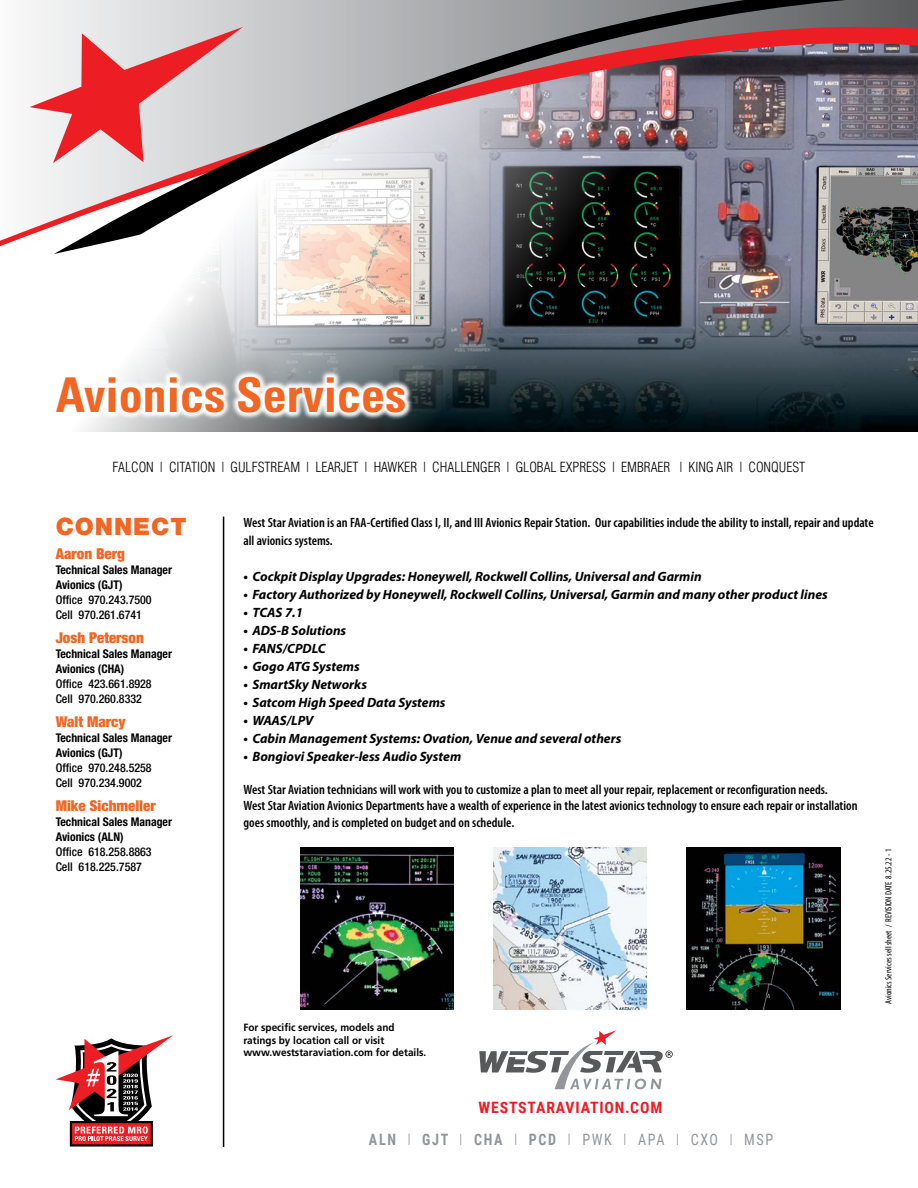
<style>
.page{position:relative;width:918px;height:1188px;background:#fff}
.page>*{position:absolute;margin:0;border:0;box-sizing:border-box;transform-origin:0 0}
.t1{font:700 condensed 48px "Univers";color:#f26522}
.t2{font:900 24px "Helvetica Neue";letter-spacing:.04em;color:#f26522}
.t3{font:700 15.75px "Roboto Condensed";letter-spacing:.115em;color:#939598;scale:.9 1}
.t4{font:700 15.75px "Roboto Condensed";letter-spacing:.055em;color:#ed1d24}
.t5{font:900 condensed 15px "Helvetica Neue";color:#f26522}
.t6{font:300 condensed 13.65px "Helvetica";color:#000}
.t7{font:600 condensed 13.5px/16.5px "Myriad Pro";color:#000}
.t8{font:italic 700 13.5px "Myriad Pro";color:#000}
.t9{font:700 condensed 12px/15px "Helvetica Neue";color:#000}
.t10{font:500 condensed 12px/15px "Helvetica Neue";color:#000}
.t11{font:700 10.5px/12.6px "Frutiger";color:#000;scale:.95 1}
.t12{font:condensed 9px "Myriad Pro";color:#000}
.s1{font-weight:300}
.s2{font-weight:400}
</style>
<div class="page">
<hr style="left:223px;top:517px;width:1px;height:630px;background:#000">
<img style="left:301px;top:847px;width:153px;height:162px">
<img style="left:494px;top:847px;width:153px;height:162px">
<img style="left:687px;top:847px;width:153px;height:162px">
<svg style="left:479px;top:1030px;width:194px;height:59px"></svg>
<svg style="left:56px;top:1035px;width:117px;height:112px"></svg>
<svg style="left:84px;top:254px;width:834px;height:178px;background:#72767a"></svg>
<svg style="left:84px;top:370px;width:329px;height:50px"></svg>
<svg style="left:0;top:5px;width:54px;height:242px"></svg>
<img style="left:54px;top:0;width:864px;height:254px">
<svg style="left:30px;top:27px;width:213px;height:136px;background:#e3a6a9"></svg>
<h1 class="t1" style="left:56px;top:366px;width:352px">Avionics Services</h1>
<p class="t6" style="left:113px;top:460px;width:694px">FALCON | CITATION | GULFSTREAM | LEARJET | HAWKER | CHALLENGER | GLOBAL EXPRESS | EMBRAER | KING AIR | CONQUEST</p>
<p class="t7" style="left:243px;top:513px;width:632px;line-height:18px">West Star Aviation is an FAA-Certified Class I, II, and III Avionics Repair Station. Our capabilities include the ability to install, repair and update all avionics systems.</p>
<p class="t8" style="left:243px;top:567px;width:460px">• Cockpit Display Upgrades: Honeywell, Rockwell Collins, Universal and Garmin</p>
<p class="t8" style="left:243px;top:585px;width:586px">• Factory Authorized by Honeywell, Rockwell Collins, Universal, Garmin and many other product lines</p>
<p class="t8" style="left:243px;top:603px;width:61px">• TCAS 7.1</p>
<p class="t8" style="left:243px;top:621px;width:104px">• ADS-B Solutions</p>
<p class="t8" style="left:243px;top:639px;width:84px">• FANS/CPDLC</p>
<p class="t8" style="left:243px;top:657px;width:118px">• Gogo ATG Systems</p>
<p class="t8" style="left:243px;top:675px;width:125px">• SmartSky Networks</p>
<p class="t8" style="left:243px;top:693px;width:204px">• Satcom High Speed Data Systems</p>
<p class="t8" style="left:243px;top:711px;width:72px">• WAAS/LPV</p>
<p class="t8" style="left:243px;top:729px;width:379px">• Cabin Management Systems: Ovation, Venue and several others</p>
<p class="t8" style="left:243px;top:747px;width:219px">• Bongiovi Speaker-less Audio System</p>
<p class="t7" style="left:243px;top:781px;width:616px">West Star Aviation technicians will work with you to customize a plan to meet all your repair, replacement or reconfiguration needs.<br>West Star Aviation Avionics Departments have a wealth of experience in the latest avionics technology to ensure each repair or installation goes smoothly, and is completed on budget and on schedule.</p>
<h2 class="t2" style="left:56px;top:512px;width:132px">CONNECT</h2>
<p class="t5" style="left:56px;top:544px;width:71px">Aaron Berg</p>
<p class="t9" style="left:56px;top:562px;width:118px">Technical Sales Manager<br>Avionics (GJT)</p>
<p class="t10" style="left:56px;top:592px;width:98px">Office 970.243.7500<br>Cell 970.261.6741</p>
<p class="t5" style="left:56px;top:628px;width:90px">Josh Peterson</p>
<p class="t9" style="left:56px;top:646px;width:118px">Technical Sales Manager<br>Avionics (CHA)</p>
<p class="t10" style="left:56px;top:676px;width:98px">Office 423.661.8928<br>Cell 970.260.8332</p>
<p class="t5" style="left:56px;top:712px;width:71px">Walt Marcy</p>
<p class="t9" style="left:56px;top:730px;width:118px">Technical Sales Manager<br>Avionics (GJT)</p>
<p class="t10" style="left:56px;top:760px;width:98px">Office 970.248.5258<br>Cell 970.234.9002</p>
<p class="t5" style="left:56px;top:796px;width:101px">Mike Sichmeller</p>
<p class="t9" style="left:56px;top:814px;width:118px">Technical Sales Manager<br>Avionics (ALN)</p>
<p class="t10" style="left:56px;top:844px;width:98px">Office 618.258.8863<br>Cell 618.225.7587</p>
<p class="t12" style="left:883px;top:1004px;width:156px;rotate:-90deg">Avionics Services sell sheet / REVISION DATE 8.25.22 - 1</p>
<p class="t11" style="left:243px;top:1021px;width:194px">For specific services, models and ratings by location call or visit www.weststaraviation.com for details.</p>
<p class="t4" style="left:479px;top:1096px;width:185px">WESTSTARAVIATION.COM</p>
<p class="t3" style="left:369px;top:1128px;width:451px">ALN <span class="s1">I</span> GJT <span class="s1">I</span> CHA <span class="s1">I</span> PCD <span class="s1">I</span> <span class="s2">PWK</span> <span class="s1">I</span> <span class="s2">APA</span> <span class="s1">I</span> <span class="s2">CXO</span> <span class="s1">I</span> <span class="s2">MSP</span></p>
</div>
